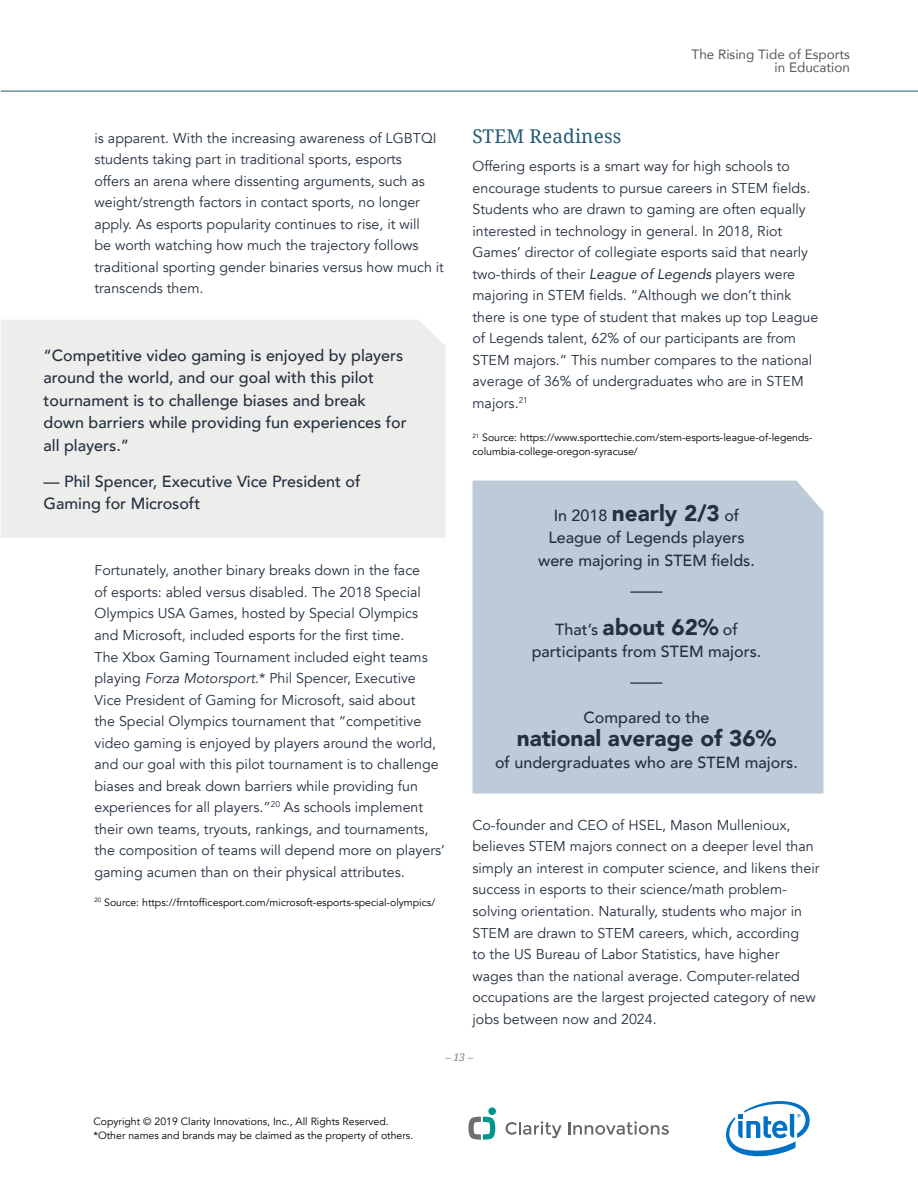
<style>
.page{position:relative;width:918px;height:1188px;background:#fff}
.page>*{position:absolute;margin:0;border:0;box-sizing:border-box;transform-origin:0 0}
.t1{font:900 22.5px "Avenir";color:#24303f}
.t2{font:18.9px "Droid Serif";letter-spacing:.01em;color:#225b75}
.t3{font:500 16.2px/22.5px "Avenir";color:#24303f}
.t4{font:14.25px/21.6px "Avenir";color:#24303f}
.t5{font:13.5px/13.5px "Avenir";color:#58595b;text-align:right}
.t6{font:10.5px/13.5px "Avenir";color:#000}
.t7{font:italic 10.5px "Droid Serif";color:#808285}
.s1{font-style:italic}
.s2{font-weight:500;font-size:16.2px}
.s3{font-weight:900;font-size:22.5px}
</style>
<div class="page">
<hr style="left:1px;top:91px;width:917px;height:1px;background:#225b75">
<svg style="left:726px;top:1101px;width:84px;height:56px"></svg>
<div style="left:488px;top:1107px;width:8px;height:8px;background:#00958f;border-radius:50%"></div>
<svg style="left:468px;top:1117px;width:27px;height:23px"></svg>
<svg style="left:506px;top:1121px;width:56px;height:17px"></svg>
<svg style="left:568px;top:1121px;width:101px;height:14px"></svg>
<div style="left:1px;top:320px;width:445px;height:218px;background:#ededeb"></div>
<div style="left:472px;top:481px;width:352px;height:313px;background:#bdcbd9"></div>
<p class="t4" style="left:94px;top:127px;width:351px">is apparent. With the increasing awareness of LGBTQI students taking part in traditional sports, esports<br>offers an arena where dissenting arguments, such as weight/strength factors in contact sports, no longer apply. As esports popularity continues to rise, it will<br>be worth watching how much the trajectory follows traditional sporting gender binaries versus how much it transcends them.</p>
<p class="t3" style="left:44px;top:343px;width:365px">“Competitive video gaming is enjoyed by players around the world, and our goal with this pilot tournament is to challenge biases and break down barriers while providing fun experiences for all players.”</p>
<p class="t3" style="left:44px;top:469px;width:318px">— Phil Spencer, Executive Vice President of<br>Gaming for Microsoft</p>
<p class="t4" style="left:94px;top:560px;width:352px">Fortunately, another binary breaks down in the face<br>of esports: abled versus disabled. The 2018 Special Olympics USA Games, hosted by Special Olympics and Microsoft, included esports for the first time.<br>The Xbox Gaming Tournament included eight teams playing <span class="s1">Forza Motorsport</span>.* Phil Spencer, Executive Vice President of Gaming for Microsoft, said about<br>the Special Olympics tournament that “competitive video gaming is enjoyed by players around the world, and our goal with this pilot tournament is to challenge biases and break down barriers while providing fun experiences for all players.”<sup>20</sup> As schools implement their own teams, tryouts, rankings, and tournaments, the composition of teams will depend more on players’ gaming acumen than on their physical attributes.</p>
<p class="t6" style="left:94px;top:896px;width:342px"><sup>20</sup> Source: https://frntofficesport.com/microsoft-esports-special-olympics/</p>
<p class="t5" style="left:692px;top:47px;width:160px">The Rising Tide of Esports in Education</p>
<h2 class="t2" style="left:472px;top:125px;width:150px">STEM Readiness</h2>
<p class="t4" style="left:472px;top:156px;width:347px">Offering esports is a smart way for high schools to encourage students to pursue careers in STEM fields.<br>Students who are drawn to gaming are often equally interested in technology in general. In 2018, Riot Games’ director of collegiate esports said that nearly two-thirds of their <span class="s1">League of Legends</span> players were majoring in STEM fields. “Although we don’t think there is one type of student that makes up top League of Legends talent, 62% of our participants are from STEM majors.” This number compares to the national average of 36% of undergraduates who are in STEM majors.<sup>21</sup></p>
<p class="t6" style="left:472px;top:431px;width:342px"><sup>21</sup> Source: https://www.sporttechie.com/stem-esports-league-of-legends&shy;columbia-college-oregon-syracuse/</p>
<h1 class="t1" style="left:554px;top:494px;width:187px"><span class="s2">In 2018</span> nearly 2/3 <span class="s2">of</span></h1>
<p class="t3" style="left:538px;top:526px;width:218px;text-align:center">League of Legends players were majoring in STEM fields.</p>
<p class="t3" style="left:630px;top:578px;width:34px">——</p>
<p class="t3" style="left:532px;top:617px;width:231px;text-align:center">That’s <span class="s3">about 62%</span> of participants from STEM majors.</p>
<p class="t3" style="left:630px;top:670px;width:34px">——</p>
<p class="t3" style="left:584px;top:706px;width:127px">Compared to the</p>
<h1 class="t1" style="left:517px;top:719px;width:261px">national average of 36%</h1>
<p class="t3" style="left:495px;top:751px;width:304px">of undergraduates who are STEM majors.</p>
<p class="t4" style="left:472px;top:814px;width:348px">Co-founder and CEO of HSEL, Mason Mullenioux, believes STEM majors connect on a deeper level than simply an interest in computer science, and likens their success in esports to their science/math problem&shy;solving orientation. Naturally, students who major in STEM are drawn to STEM careers, which, according<br>to the US Bureau of Labor Statistics, have higher wages than the national average. Computer-related occupations are the largest projected category of new jobs between now and 2024.</p>
<p class="t6" style="left:93px;top:1115px;width:321px">Copyright © 2019 Clarity Innovations, Inc., All Rights Reserved. *Other names and brands may be claimed as the property of others.</p>
<p class="t7" style="left:445px;top:1051px;width:29px">– 13 –</p>
</div>
